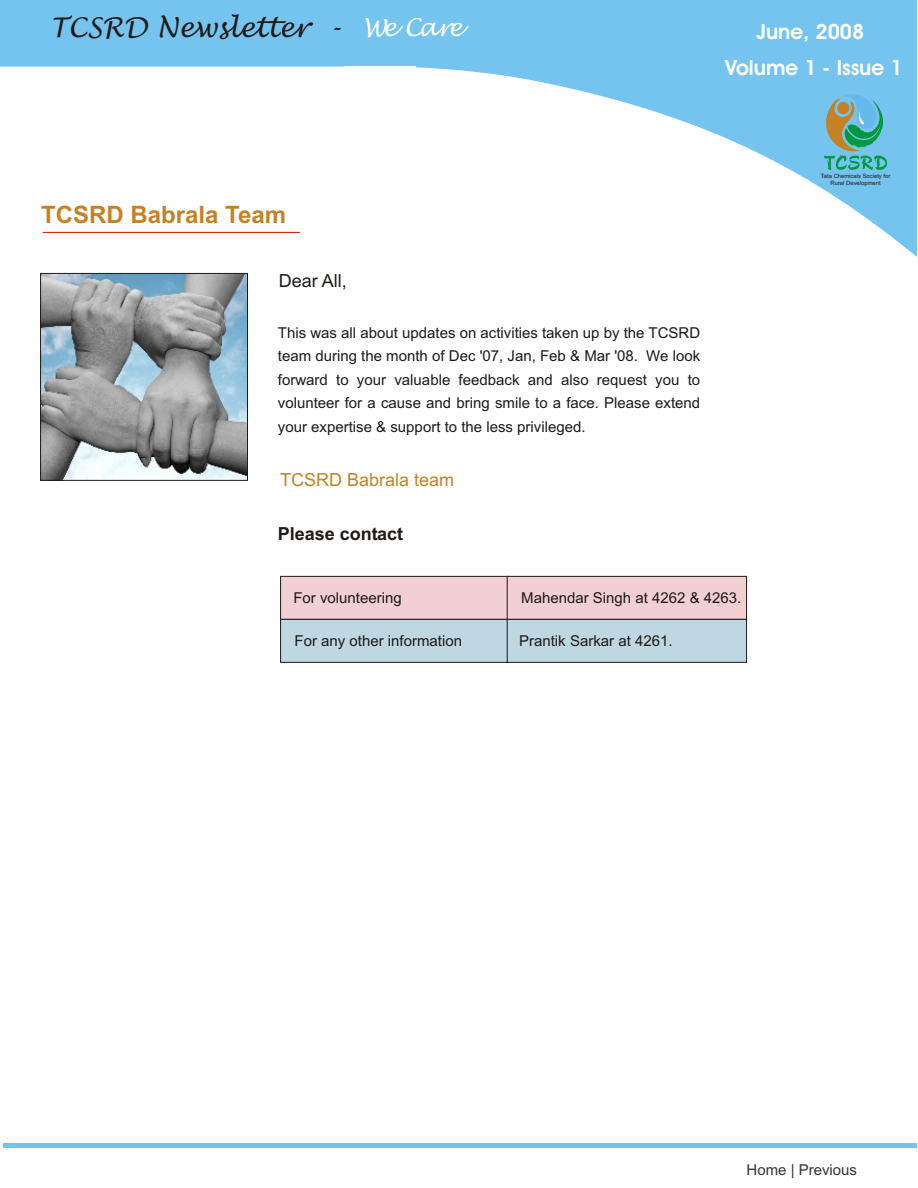
<style>
.page{position:relative;width:918px;height:1188px;background:#fff}
.page>*{position:absolute;margin:0;border:0;box-sizing:border-box;transform-origin:0 0}
.t1{font:27px "Lucida Handwriting";color:#1f1a17}
.t2{font:700 24px "Arial";color:#c48224}
.t3{font:700 21px/36.5px "Avant Garde Bk BT";color:#fff;text-align:center}
.t4{font:18px "Arial";color:#c48224}
.t5{font:700 18px "Arial";color:#1f1a17}
.t6{font:18px "Arial";color:#1f1a17}
.t7{font:15px/23.4px "Arial";color:#1f1a17;text-align:justify}
.t8{font:15px "Arial";color:#383330}
.t9{font:5.85px/6.6px "Arial";color:#1f1a17;text-align:center}
.s1{font-size:24.45px;color:#fff}
</style>
<div class="page">
<div style="left:0;top:0;width:917px;height:257px;background:#75c4f0"></div>
<svg style="left:14px;top:66px;width:903px;height:596px"></svg>
<div style="left:0;top:67px;width:416px;height:253px;background:#fff"></div>
<svg style="left:822px;top:93px;width:65px;height:77px"></svg>
<div style="left:3px;top:1143px;width:914px;height:5px;background:#75c4f0"></div>
<div style="left:280px;top:576px;width:229px;height:44px;background:#f2cfd1;border:1px solid #1f1a17"></div>
<div style="left:280px;top:619px;width:229px;height:44px;background:#bfd6e3;border:1px solid #1f1a17"></div>
<div style="left:507px;top:576px;width:240px;height:44px;background:#f2cfd1;border:1px solid #1f1a17"></div>
<div style="left:507px;top:619px;width:240px;height:44px;background:#bfd6e3;border:1px solid #1f1a17"></div>
<hr style="left:43px;top:232px;width:256px;height:1px;background:#d9261c">
<img style="left:42px;top:275px;width:204px;height:204px">
<div style="left:40px;top:273px;width:208px;height:208px;border:1px solid #1f1a17"></div>
<h1 class="t1" style="left:50px;top:14px;width:414px">TCSRD Newsletter - <span class="s1">W e Care</span></h1>
<h3 class="t3" style="left:725px;top:15px;width:179px">June, 2008<br>Volume 1 - Issue 1</h3>
<h2 class="t2" style="left:41px;top:205px;width:246px">TCSRD Babrala Team</h2>
<p class="t6" style="left:279px;top:273px;width:70px">Dear All,</p>
<p class="t7" style="left:278px;top:322px;width:424px">This was all about updates on activities taken up by the TCSRD team during the month of Dec '07, Jan, Feb &amp; Mar '08. We look forward to your valuable feedback and also request you to volunteer for a cause and bring smile to a face. Please extend your expertise &amp; support to the less privileged.</p>
<p class="t4" style="left:280px;top:472px;width:176px">TCSRD Babrala team</p>
<p class="t5" style="left:278px;top:527px;width:127px">Please contact</p>
<p class="t9" style="left:821px;top:173px;width:71px">Tata Chemicals Society for<br>Rural Development</p>
<p class="t7" style="left:293px;top:587px;width:110px">For volunteering</p>
<p class="t7" style="left:295px;top:631px;width:169px">For any other information</p>
<p class="t7" style="left:521px;top:587px;width:222px">Mahendar Singh at 4262 &amp; 4263.</p>
<p class="t7" style="left:519px;top:630px;width:155px">Prantik Sarkar at 4261.</p>
<p class="t8" style="left:747px;top:1164px;width:112px">Home | Previous</p>
</div>
